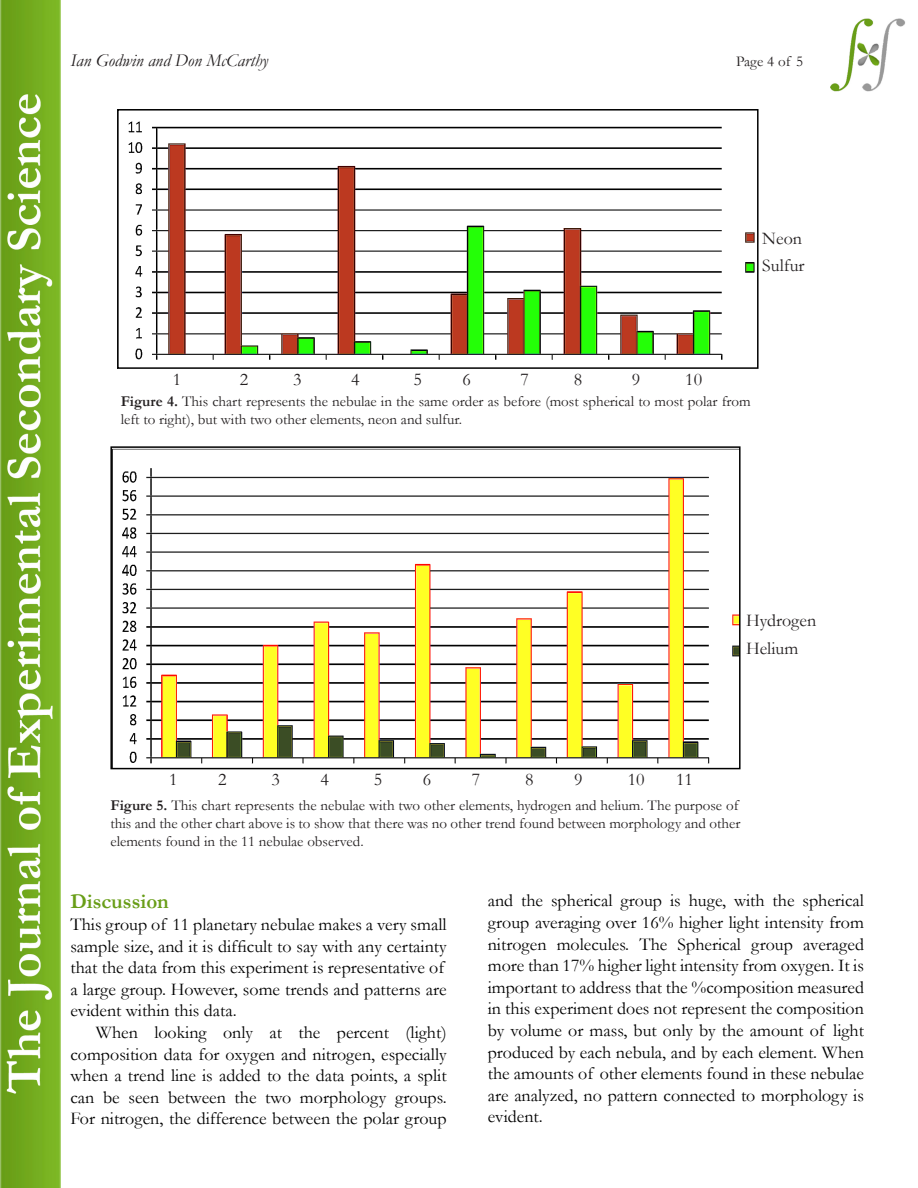
<style>
.page{position:relative;width:918px;height:1188px;background:#fff}
.page>*{position:absolute;margin:0;border:0;box-sizing:border-box;transform-origin:0 0}
.t1{font:700 21px "Garamond";color:#699e18}
.t2{font:18px/21.6px "Garamond";color:#000;text-align:justify}
.t3{font:18px "Garamond";color:#231f20}
.t4{font:italic 18px "Garamond";color:#231f20}
.t5{font:15px/18px "Garamond";color:#231f20}
.s1{font-weight:700}
</style>
<div class="page">
<img style="left:0;top:0;width:60px;height:1188px">
<img style="left:830px;top:19px;width:75px;height:72px">
<img style="left:128px;top:121px;width:627px;height:239px">
<div style="left:117px;top:109px;width:642px;height:260px;border:2px solid #000"></div>
<img style="left:113px;top:449px;width:625px;height:315px">
<div style="left:110px;top:446px;width:631px;height:323px;border:2px solid #000"></div>
<p class="t4" style="left:70px;top:48px;width:199px">Ian Godwin and Don McCarthy</p>
<p class="t5" style="left:736px;top:52px;width:69px">Page 4 of 5</p>
<p class="t3" style="left:762px;top:226px;width:41px">Neon</p>
<p class="t3" style="left:762px;top:253px;width:44px">Sulfur</p>
<p class="t3" style="left:173px;top:367px;width:10px">1</p>
<p class="t3" style="left:240px;top:367px;width:10px">2</p>
<p class="t3" style="left:293px;top:367px;width:10px">3</p>
<p class="t3" style="left:351px;top:367px;width:10px">4</p>
<p class="t3" style="left:414px;top:367px;width:10px">5</p>
<p class="t3" style="left:463px;top:367px;width:10px">6</p>
<p class="t3" style="left:520px;top:367px;width:10px">7</p>
<p class="t3" style="left:574px;top:367px;width:10px">8</p>
<p class="t3" style="left:632px;top:367px;width:10px">9</p>
<p class="t3" style="left:685px;top:367px;width:18px">10</p>
<p class="t5" style="left:121px;top:392px;width:632px"><span class="s1">Figure 4.</span> This chart represents the nebulae in the same order as before (most spherical to most polar from left to right), but with two other elements, neon and sulfur.</p>
<p class="t3" style="left:169px;top:768px;width:10px">1</p>
<p class="t3" style="left:218px;top:768px;width:10px">2</p>
<p class="t3" style="left:272px;top:768px;width:10px">3</p>
<p class="t3" style="left:321px;top:768px;width:10px">4</p>
<p class="t3" style="left:374px;top:768px;width:10px">5</p>
<p class="t3" style="left:423px;top:768px;width:10px">6</p>
<p class="t3" style="left:472px;top:768px;width:10px">7</p>
<p class="t3" style="left:525px;top:768px;width:10px">8</p>
<p class="t3" style="left:574px;top:768px;width:10px">9</p>
<p class="t3" style="left:628px;top:768px;width:18px">10</p>
<p class="t3" style="left:676px;top:768px;width:18px">11</p>
<p class="t3" style="left:746px;top:608px;width:72px">Hydrogen</p>
<p class="t3" style="left:746px;top:636px;width:54px">Helium</p>
<p class="t5" style="left:110px;top:796px;width:632px"><span class="s1">Figure 5.</span> This chart represents the nebulae with two other elements, hydrogen and helium. The purpose of this and the other chart above is to show that there was no other trend found between morphology and other elements found in the 11 nebulae observed.</p>
<p class="t1" style="left:70px;top:887px;width:100px">Discussion</p>
<p class="t2" style="left:70px;top:913px;width:378px;text-align:left">This group of 11 planetary nebulae makes a very small sample size, and it is difficult to say with any certainty that the data from this experiment is representative of a large group. However, some trends and patterns are evident within this data.</p>
<p class="t2" style="left:70px;top:1021px;width:378px;text-indent:26px">When looking only at the percent (light) composition data for oxygen and nitrogen, especially when a trend line is added to the data points, a split can be seen between the two morphology groups.<br>For nitrogen, the difference between the polar group</p>
<p class="t2" style="left:488px;top:889px;width:378px">and the spherical group is huge, with the spherical group averaging over 16% higher light intensity from nitrogen molecules. The Spherical group averaged more than 17% higher light intensity from oxygen. It is important to address that the %composition measured in this experiment does not represent the composition by volume or mass, but only by the amount of light produced by each nebula, and by each element. When the amounts of other elements found in these nebulae are analyzed, no pattern connected to morphology is evident.</p>
</div>
